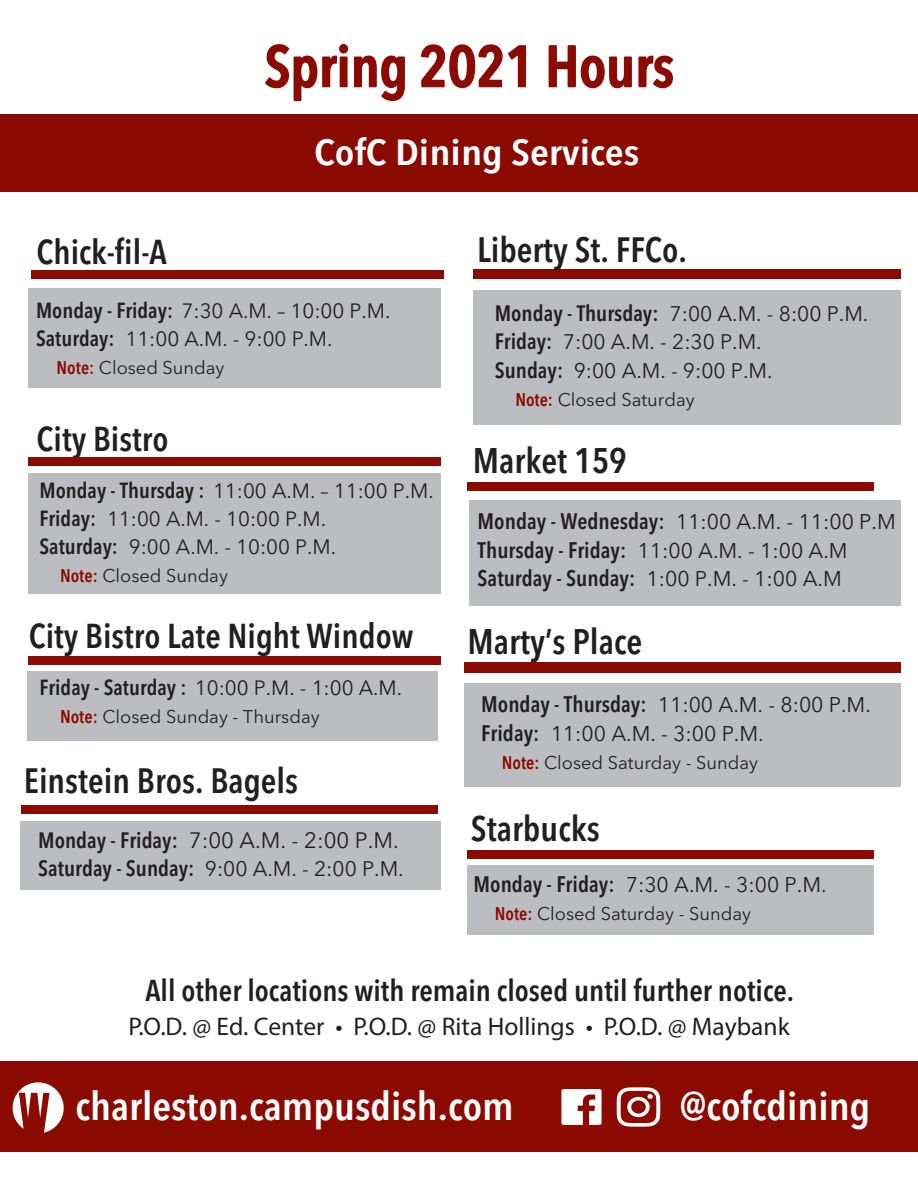
<style>
.page{position:relative;width:918px;height:1188px;background:#fff}
.page>*{position:absolute;margin:0;border:0;box-sizing:border-box;transform-origin:0 0}
.t1{font:600 condensed 57.45px "Avenir Next LT Pro";color:#8b0a02}
.t2{font:600 condensed 39.45px "Avenir Next LT Pro";color:#fff;scale:1.06 1}
.t3{font:600 condensed 36px "Avenir Next LT Pro";color:#fff;scale:1.17 1}
.t4{font:600 condensed 35.25px "Avenir Next LT Pro";color:#231f20}
.t5{font:600 condensed 34.95px "Avenir Next LT Pro";color:#231f20}
.t6{font:600 condensed 34.35px "Avenir Next LT Pro";color:#231f20}
.t7{font:600 condensed 30px "Avenir Next LT Pro";color:#231f20}
.t8{font:25.5px "Myriad Pro";color:#231f20}
.t9{font:600 condensed 22.35px "Avenir Next LT Pro";color:#231f20}
.t10{font:22.05px "Avenir Next LT Pro";color:#231f20}
.t11{font:21.15px/28.8px "Avenir Next LT Pro";color:#231f20}
.t12{font:21px/28.5px "Avenir Next LT Pro";color:#231f20}
.t13{font:20.55px/28px "Avenir Next LT Pro";color:#231f20}
.t14{font:18.3px "Avenir Next LT Pro";color:#231f20}
.s1{font-weight:600;font-stretch:condensed;font-size:21.75px}
.s2{font-weight:600;font-stretch:condensed;color:#8b0a02}
.s3{font-weight:600;font-stretch:condensed}
.s4{font-weight:600;font-stretch:condensed;font-size:22.05px}
.s5{font-weight:600;font-stretch:condensed;font-size:22.35px}
.s6{font-weight:400;font-stretch:normal;font-size:21.15px}
</style>
<div class="page">
<svg style="left:265px;top:44px;width:140px;height:58px"></svg>
<svg style="left:421px;top:44px;width:105px;height:45px"></svg>
<svg style="left:548px;top:45px;width:126px;height:44px"></svg>
<div style="left:0;top:114px;width:918px;height:78px;background:#8b0a02"></div>
<div style="left:28px;top:289px;width:413px;height:99px;background:#bcbdc0"></div>
<div style="left:474px;top:270px;width:427px;height:9px;background:#8b0a02"></div>
<div style="left:0;top:1062px;width:918px;height:90px;background:#8b0a02"></div>
<svg style="left:13px;top:1082px;width:51px;height:51px"></svg>
<img style="left:561px;top:1089px;width:41px;height:36px">
<img style="left:616px;top:1087px;width:45px;height:40px">
<div style="left:28px;top:474px;width:413px;height:120px;background:#bcbdc0"></div>
<div style="left:28px;top:457px;width:413px;height:9px;background:#8b0a02"></div>
<div style="left:28px;top:671px;width:410px;height:69px;background:#bcbdc0"></div>
<div style="left:474px;top:290px;width:427px;height:135px;background:#bcbdc0"></div>
<div style="left:20px;top:821px;width:421px;height:69px;background:#bcbdc0"></div>
<div style="left:469px;top:501px;width:432px;height:105px;background:#bcbdc0"></div>
<div style="left:467px;top:865px;width:407px;height:69px;background:#bcbdc0"></div>
<div style="left:467px;top:850px;width:407px;height:9px;background:#8b0a02"></div>
<div style="left:21px;top:805px;width:417px;height:9px;background:#8b0a02"></div>
<div style="left:467px;top:482px;width:407px;height:9px;background:#8b0a02"></div>
<div style="left:464px;top:683px;width:437px;height:103px;background:#bcbdc0"></div>
<div style="left:464px;top:662px;width:437px;height:11px;background:#8b0a02"></div>
<div style="left:31px;top:270px;width:412px;height:9px;background:#8b0a02"></div>
<div style="left:28px;top:656px;width:413px;height:9px;background:#8b0a02"></div>
<h1 class="t1" style="left:265px;top:31px;width:411px">Spring 2021 Hours</h1>
<h3 class="t3" style="left:314px;top:131px;width:279px">CofC Dining Services</h3>
<h3 class="t6" style="left:37px;top:231px;width:132px">Chick-fil-A</h3>
<p class="t13" style="left:36px;top:296px;width:356px"><span class="s1">Monday - Friday:</span> 7:30 A.M. – 10:00 P.M.<br><span class="s1">Saturday:</span> 11:00 A.M. - 9:00 P.M.</p>
<p class="t14" style="left:57px;top:356px;width:169px"><span class="s2">Note:</span> Closed Sunday</p>
<h3 class="t6" style="left:37px;top:418px;width:133px">City Bistro</h3>
<p class="t13" style="left:39px;top:476px;width:396px"><span class="s1">Monday - Thursday :</span> 11:00 A.M. – 11:00 P.M.<br><span class="s1">Friday:</span> 11:00 A.M. - 10:00 P.M.<br><span class="s1">Saturday:</span> 9:00 A.M. - 10:00 P.M.</p>
<p class="t14" style="left:60px;top:564px;width:169px"><span class="s2">Note:</span> Closed Sunday</p>
<h3 class="t6" style="left:29px;top:615px;width:386px">City Bistro Late Night Window</h3>
<p class="t13" style="left:39px;top:674px;width:364px"><span class="s1">Friday - Saturday :</span> 10:00 P.M. - 1:00 A.M.</p>
<p class="t14" style="left:60px;top:706px;width:261px"><span class="s2">Note:</span> Closed Sunday - Thursday</p>
<h3 class="t5" style="left:24px;top:759px;width:276px">Einstein Bros. Bagels</h3>
<p class="t10" style="left:38px;top:827px;width:362px"><span class="s3">Monday - Friday:</span> 7:00 A.M. - 2:00 P.M.</p>
<p class="t12" style="left:38px;top:855px;width:367px"><span class="s4">Saturday - Sunday:</span> 9:00 A.M. - 2:00 P.M.</p>
<h3 class="t5" style="left:477px;top:228px;width:212px">Liberty St. FFCo.</h3>
<p class="t12" style="left:495px;top:299px;width:375px"><span class="s4">Monday - Thursday:</span> 7:00 A.M. - 8:00 P.M.<br><span class="s4">Friday:</span> 7:00 A.M. - 2:30 P.M.<br><span class="s4">Sunday:</span> 9:00 A.M. - 9:00 P.M.</p>
<p class="t14" style="left:515px;top:389px;width:181px"><span class="s2">Note:</span> Closed Saturday</p>
<h3 class="t4" style="left:473px;top:439px;width:156px">Market 159</h3>
<p class="t11" style="left:478px;top:507px;width:420px"><span class="s5">Monday - Wednesday:</span> 11:00 A.M. - 11:00 P.M<br><span class="s5">Thursday - Friday:</span> 11:00 A.M. - 1:00 A.M</p>
<p class="t9" style="left:478px;top:565px;width:366px">Saturday - Sunday: <span class="s6">1:00 P.M. - 1:00 A.M</span></p>
<h3 class="t4" style="left:468px;top:620px;width:176px">Marty’s Place</h3>
<p class="t11" style="left:481px;top:690px;width:391px"><span class="s5">Monday - Thursday:</span> 11:00 A.M. - 8:00 P.M.<br><span class="s5">Friday:</span> 11:00 A.M. - 3:00 P.M.</p>
<p class="t14" style="left:502px;top:752px;width:258px"><span class="s2">Note:</span> Closed Saturday - Sunday</p>
<h3 class="t4" style="left:471px;top:808px;width:130px">Starbucks</h3>
<p class="t11" style="left:474px;top:870px;width:354px"><span class="s5">Monday - Friday:</span> 7:30 A.M. - 3:00 P.M.</p>
<p class="t14" style="left:495px;top:902px;width:258px"><span class="s2">Note:</span> Closed Saturday - Sunday</p>
<h3 class="t7" style="left:145px;top:972px;width:650px">All other locations with remain closed until further notice.</h3>
<p class="t8" style="left:128px;top:1011px;width:663px">P.O.D. @ Ed. Center • P.O.D. @ Rita Hollings • P.O.D. @ Maybank</p>
<h2 class="t2" style="left:76px;top:1082px;width:415px">charleston.campusdish.com</h2>
<h2 class="t2" style="left:680px;top:1082px;width:181px">@cofcdining</h2>
</div>
